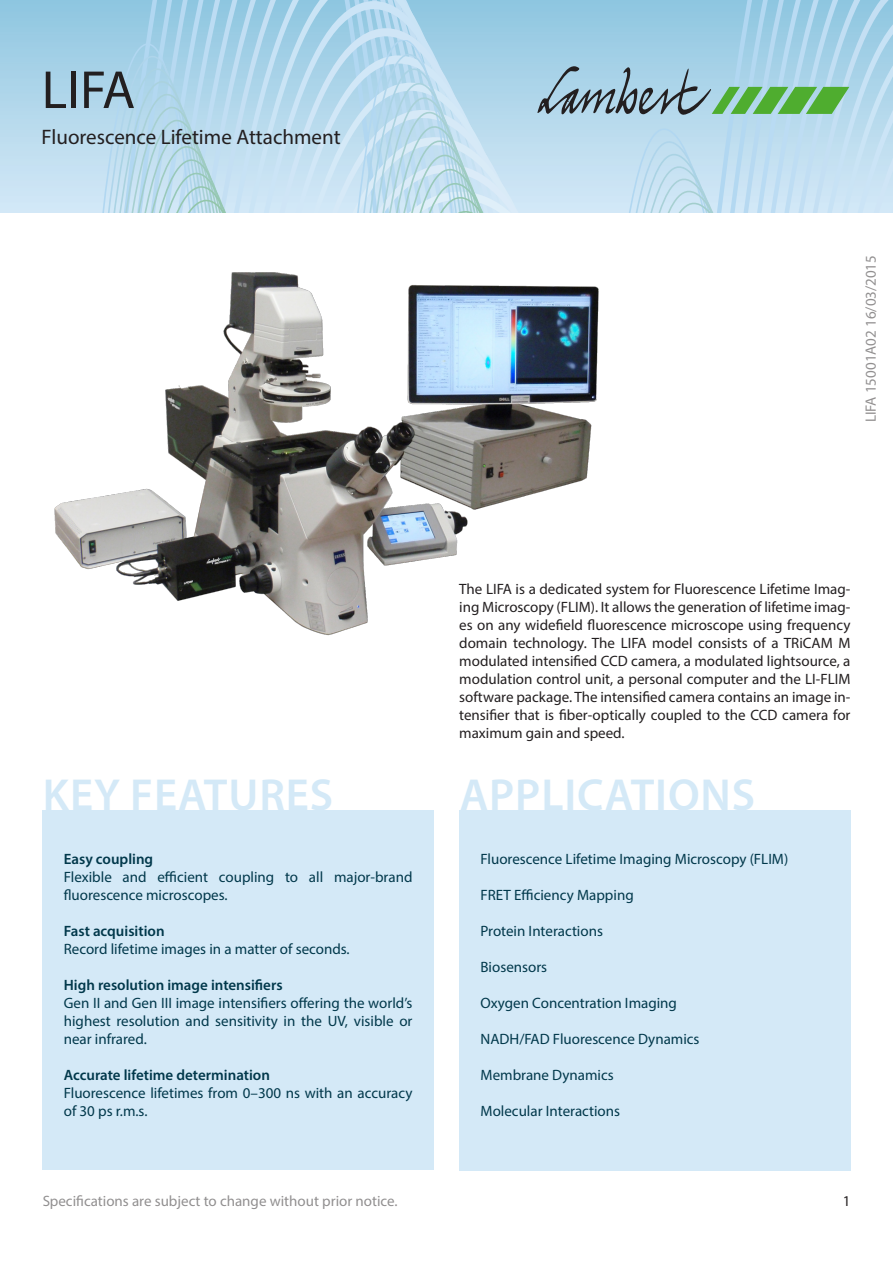
<style>
.page{position:relative;width:893px;height:1263px;background:#fff}
.page>*{position:absolute;margin:0;border:0;box-sizing:border-box;transform-origin:0 0}
.Titel{font:54px "Myriad Pro";color:#231f20}
.Kadertekst_blauw{font:600 45px "Myriad Pro";letter-spacing:.02em;color:#d4e9f7}
.Ondertitel{font:21px "Myriad Pro";color:#231f20}
.Lopende_tekst{font:15px/18px "Myriad Pro";color:#231f20;text-align:justify}
.Kadertekst{font:15px/18px "Myriad Pro";color:#01384b}
.Kadertekst-2{font:600 15px "Myriad Pro";color:#01384b}
.Adresgegevens{font:15px "Myriad Pro";color:#231f20}
</style>
<div class="page">
<svg style="left:0;top:1px;width:893px;height:27px;background:#99cbe4"></svg>
<svg style="left:0;top:28px;width:893px;height:12px;background:#a1cfe6"></svg>
<svg style="left:0;top:40px;width:893px;height:13px;background:#a4d0e7"></svg>
<svg style="left:0;top:53px;width:893px;height:14px;background:#a8d2e9"></svg>
<svg style="left:0;top:67px;width:893px;height:14px;background:#add5ea"></svg>
<svg style="left:0;top:81px;width:893px;height:15px;background:#b2d7eb"></svg>
<svg style="left:0;top:96px;width:893px;height:15px;background:#b5d8ec"></svg>
<svg style="left:0;top:111px;width:893px;height:14px;background:#b9dbed"></svg>
<svg style="left:0;top:125px;width:893px;height:14px;background:#bbdcee"></svg>
<svg style="left:0;top:139px;width:893px;height:12px;background:#bfdeef"></svg>
<svg style="left:0;top:151px;width:893px;height:12px;background:#c1deef"></svg>
<svg style="left:0;top:163px;width:893px;height:50px;background:#c7e1f1"></svg>
<svg style="left:537px;top:66px;width:312px;height:49px;background:#8eb9b4"></svg>
<div style="left:43px;top:810px;width:391px;height:360px;background:#d4e9f7"></div>
<div style="left:459px;top:810px;width:391px;height:360px;background:#d4e9f7"></div>
<img style="left:54px;top:272px;width:545px;height:364px">
<p class="Titel" style="left:42px;top:57px;width:95px">LIFA</p>
<p class="Ondertitel" style="left:42px;top:124px;width:300px">Fluorescence Lifetime Attachment</p>
<p class="Lopende_tekst" style="left:862px;top:422px;width:169px;rotate:-90deg">LIFA 15001A02 16/03/2015</p>
<p class="Lopende_tekst" style="left:459px;top:580px;width:393px">The LIFA is a dedicated system for Fluorescence Lifetime Imag&shy;ing Microscopy (FLIM). It allows the generation of lifetime imag&shy;es on any widefield fluorescence microscope using frequency domain technology. The LIFA model consists of a TRiCAM M modulated intensified CCD camera, a modulated lightsource, a modulation control unit, a personal computer and the LI-FLIM software package. The intensified camera contains an image in&shy;tensifier that is fiber-optically coupled to the CCD camera for maximum gain and speed.</p>
<p class="Kadertekst_blauw" style="left:43px;top:766px;width:292px">KEY FEATURES</p>
<p class="Kadertekst_blauw" style="left:460px;top:766px;width:297px">APPLICATIONS</p>
<p class="Kadertekst-2" style="left:64px;top:849px;width:91px">Easy coupling</p>
<p class="Kadertekst" style="left:64px;top:868px;width:350px">Flexible and efficient coupling to all major-brand fluorescence microscopes.</p>
<p class="Kadertekst-2" style="left:64px;top:921px;width:102px">Fast acquisition</p>
<p class="Kadertekst" style="left:64px;top:940px;width:287px">Record lifetime images in a matter of seconds.</p>
<p class="Kadertekst-2" style="left:64px;top:975px;width:220px">High resolution image intensifiers</p>
<p class="Kadertekst" style="left:64px;top:994px;width:350px;text-align:justify">Gen II and Gen III image intensifiers offering the world’s highest resolution and sensitivity in the UV, visible or near infrared.</p>
<p class="Kadertekst-2" style="left:64px;top:1065px;width:208px">Accurate lifetime determination</p>
<p class="Kadertekst" style="left:64px;top:1084px;width:350px">Fluorescence lifetimes from 0–300 ns with an accuracy of 30 ps r.m.s.</p>
<p class="Kadertekst" style="left:480px;top:850px;width:309px">Fluorescence Lifetime Imaging Microscopy (FLIM)</p>
<p class="Kadertekst" style="left:480px;top:886px;width:155px">FRET Efficiency Mapping</p>
<p class="Kadertekst" style="left:480px;top:922px;width:124px">Protein Interactions</p>
<p class="Kadertekst" style="left:480px;top:958px;width:68px">Biosensors</p>
<p class="Kadertekst" style="left:480px;top:994px;width:198px">Oxygen Concentration Imaging</p>
<p class="Kadertekst" style="left:480px;top:1030px;width:221px">NADH/FAD Fluorescence Dynamics</p>
<p class="Kadertekst" style="left:480px;top:1066px;width:135px">Membrane Dynamics</p>
<p class="Kadertekst" style="left:480px;top:1102px;width:141px">Molecular Interactions</p>
<p class="Lopende_tekst" style="left:43px;top:1192px;width:357px">Specifications are subject to change without prior notice.</p>
<p class="Adresgegevens" style="left:843px;top:1192px;width:9px">1</p>
</div>
